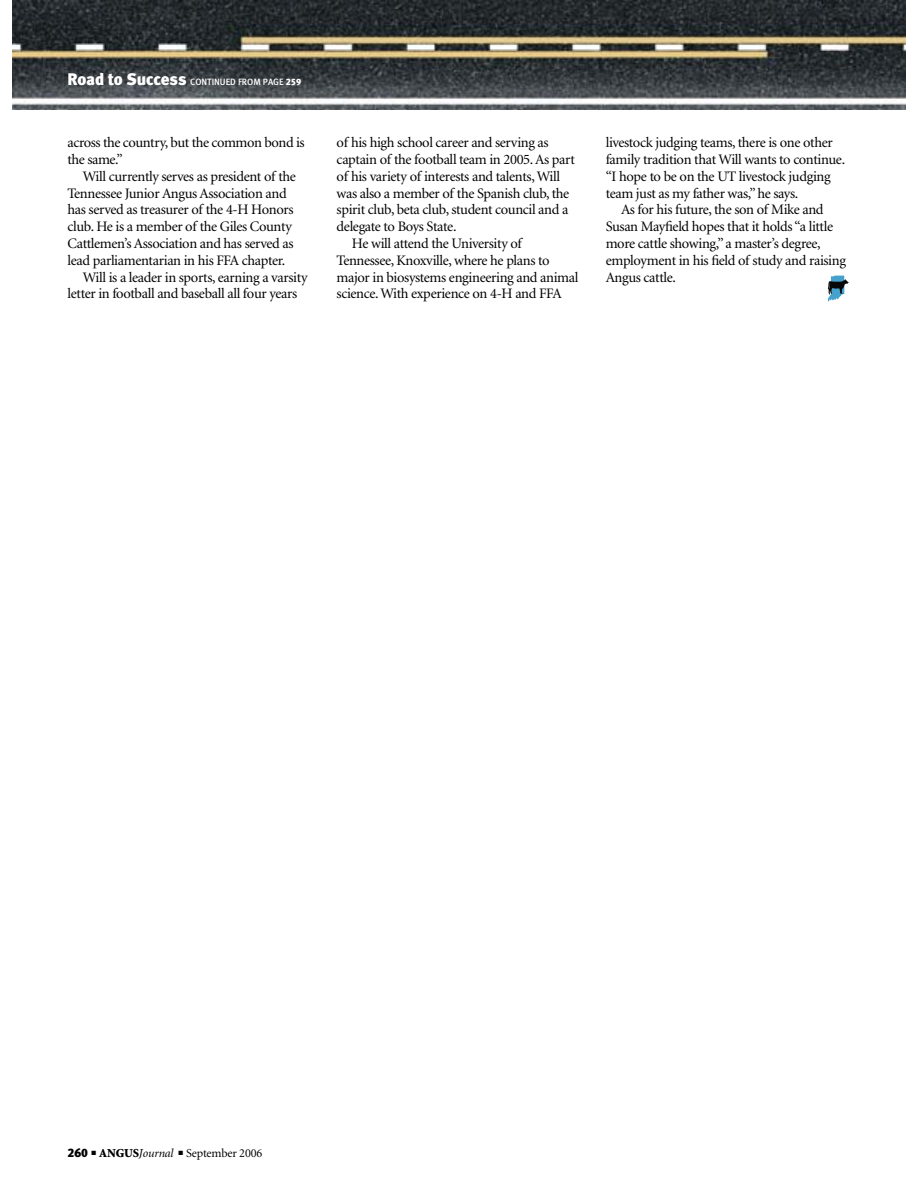
<style>
.page{position:relative;width:918px;height:1188px;background:#fff}
.page>*{position:absolute;margin:0;border:0;box-sizing:border-box;transform-origin:0 0}
.t1{font:14.55px/16.8px "Minion";letter-spacing:-.025em;color:#000}
.t2{font:12.15px "Minion";letter-spacing:-.015em;color:#000}
.t3{font:9.15px "Meta Medium LF";color:#fff}
.s1{font-family:"Meta Black LF";font-size:16.8px}
.s2{font-family:"Meta Black LF"}
.s3{font-weight:900}
.s4{font-style:italic}
</style>
<div class="page">
<img style="left:13px;top:0;width:892px;height:110px">
<svg style="left:828px;top:276px;width:21px;height:26px"></svg>
<p class="t3" style="left:68px;top:78px;width:235px"><span class="s1">Road to Success</span> CONTINUED FROM PAGE <span class="s2">259</span></p>
<p class="t1" style="left:68px;top:135px;width:239px">across the country, but the common bond is the same.”</p>
<p class="t1" style="left:83px;top:169px;width:215px">Will currently serves as president of the</p>
<p class="t1" style="left:68px;top:186px;width:221px">Tennessee Junior Angus Association and</p>
<p class="t1" style="left:68px;top:203px;width:228px">has served as treasurer of the 4-H Honors</p>
<p class="t1" style="left:68px;top:219px;width:226px">club. He is a member of the Giles County</p>
<p class="t1" style="left:68px;top:236px;width:228px">Cattlemen’s Association and has served as</p>
<p class="t1" style="left:68px;top:253px;width:219px">lead parliamentarian in his FFA chapter.</p>
<p class="t1" style="left:83px;top:270px;width:226px">Will is a leader in sports, earning a varsity</p>
<p class="t1" style="left:68px;top:286px;width:231px">letter in football and baseball all four years</p>
<p class="t1" style="left:337px;top:135px;width:214px">of his high school career and serving as</p>
<p class="t1" style="left:337px;top:152px;width:240px">captain of the football team in 2005. As part</p>
<p class="t1" style="left:337px;top:169px;width:225px">of his variety of interests and talents, Will</p>
<p class="t1" style="left:337px;top:186px;width:234px">was also a member of the Spanish club, the</p>
<p class="t1" style="left:337px;top:203px;width:233px">spirit club, beta club, student council and a</p>
<p class="t1" style="left:337px;top:219px;width:121px">delegate to Boys State.</p>
<p class="t1" style="left:352px;top:236px;width:171px">He will attend the University of</p>
<p class="t1" style="left:337px;top:253px;width:214px">Tennessee, Knoxville, where he plans to</p>
<p class="t1" style="left:337px;top:270px;width:243px">major in biosystems engineering and animal</p>
<p class="t1" style="left:337px;top:286px;width:227px">science. With experience on 4-H and FFA</p>
<p class="t1" style="left:606px;top:135px;width:241px">livestock judging teams, there is one other family tradition that Will wants to continue. “I hope to be on the UT livestock judging team just as my father was,” he says.</p>
<p class="t1" style="left:606px;top:203px;width:242px;text-indent:15px">As for his future, the son of Mike and Susan Mayfield hopes that it holds “a little more cattle showing,” a master’s degree, employment in his field of study and raising Angus cattle.</p>
<p class="t2" style="left:68px;top:1149px;width:196px"><span class="s2">260</span> ■ <span class="s3">ANGUS</span><span class="s4">Journal</span> ■ September 2006</p>
</div>
